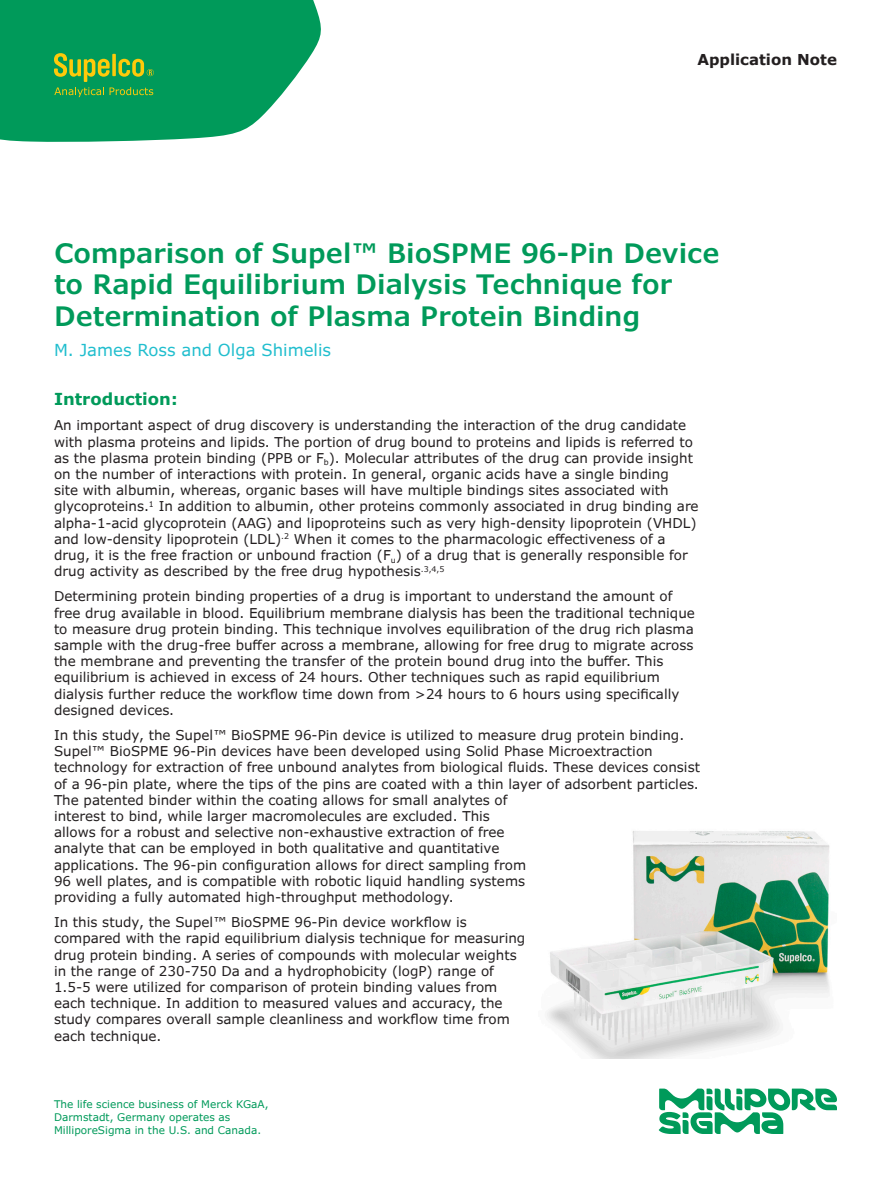
<style>
.page{position:relative;width:891px;height:1188px;background:#fff}
.page>*{position:absolute;margin:0;border:0;box-sizing:border-box;transform-origin:0 0}
.t1{font:600 27px/31.5px "Verdana Pro";color:#009a5a}
.t2{font:16.5px "Verdana Pro";color:#21bece}
.t3{font:700 16.5px "Verdana Pro";color:#009a5a}
.t4{font:700 15px "Verdana Pro";color:#231f20}
.t5{font:13.5px/16.2px "Verdana Pro";color:#231f20}
.t6{font:10.5px/12.6px "Verdana Pro";color:#009a5a}
</style>
<div class="page">
<svg style="left:0;top:0;width:321px;height:142px;background:#1ca56c"></svg>
<svg style="left:54px;top:53px;width:100px;height:44px;background:#44a644"></svg>
<img style="left:547px;top:831px;width:283px;height:228px">
<svg style="left:659px;top:1089px;width:178px;height:45px"></svg>
<p class="t4" style="left:697px;top:50px;width:141px">Application Note</p>
<h1 class="t1" style="left:54px;top:237px;width:667px">Comparison of Supel™ BioSPME 96-Pin Device to Rapid Equilibrium Dialysis Technique for<br>Determination of Plasma Protein Binding</h1>
<p class="t2" style="left:54px;top:339px;width:279px">M. James Ross and Olga Shimelis</p>
<p class="t3" style="left:54px;top:388px;width:125px">Introduction:</p>
<p class="t5" style="left:54px;top:418px;width:646px">An important aspect of drug discovery is understanding the interaction of the drug candidate with plasma proteins and lipids. The portion of drug bound to proteins and lipids is referred to as the plasma protein binding (PPB or F<sub>b</sub>). Molecular attributes of the drug can provide insight on the number of interactions with protein. In general, organic acids have a single binding<br>site with albumin, whereas, organic bases will have multiple bindings sites associated with glycoproteins.<sup>1</sup> In addition to albumin, other proteins commonly associated in drug binding are alpha-1-acid glycoprotein (AAG) and lipoproteins such as very high-density lipoprotein (VHDL) and low-density lipoprotein (LDL)<sup>.2</sup> When it comes to the pharmacologic effectiveness of a drug, it is the free fraction or unbound fraction (F<sub>u</sub>) of a drug that is generally responsible for drug activity as described by the free drug hypothesis<sup>.3,4,5</sup></p>
<p class="t5" style="left:54px;top:589px;width:642px">Determining protein binding properties of a drug is important to understand the amount of free drug available in blood. Equilibrium membrane dialysis has been the traditional technique to measure drug protein binding. This technique involves equilibration of the drug rich plasma sample with the drug-free buffer across a membrane, allowing for free drug to migrate across the membrane and preventing the transfer of the protein bound drug into the buffer. This equilibrium is achieved in excess of 24 hours. Other techniques such as rapid equilibrium dialysis further reduce the workflow time down from &gt;24 hours to 6 hours using specifically designed devices.</p>
<p class="t5" style="left:54px;top:727px;width:648px">In this study, the Supel™ BioSPME 96-Pin device is utilized to measure drug protein binding.<br>Supel™ BioSPME 96-Pin devices have been developed using Solid Phase Microextraction technology for extraction of free unbound analytes from biological fluids. These devices consist of a 96-pin plate, where the tips of the pins are coated with a thin layer of adsorbent particles.<br>The patented binder within the coating allows for small analytes of<br>interest to bind, while larger macromolecules are excluded. This<br>allows for a robust and selective non-exhaustive extraction of free<br>analyte that can be employed in both qualitative and quantitative<br>applications. The 96-pin configuration allows for direct sampling from<br>96 well plates, and is compatible with robotic liquid handling systems<br>providing a fully automated high-throughput methodology.</p>
<p class="t5" style="left:54px;top:914px;width:473px">In this study, the Supel™ BioSPME 96-Pin device workflow is compared with the rapid equilibrium dialysis technique for measuring drug protein binding. A series of compounds with molecular weights in the range of 230-750 Da and a hydrophobicity (logP) range of 1.5-5 were utilized for comparison of protein binding values from each technique. In addition to measured values and accuracy, the study compares overall sample cleanliness and workflow time from each technique.</p>
<p class="t6" style="left:54px;top:1098px;width:216px">The life science business of Merck KGaA,<br>Darmstadt, Germany operates as<br>MilliporeSigma in the U.S. and Canada.</p>
</div>
